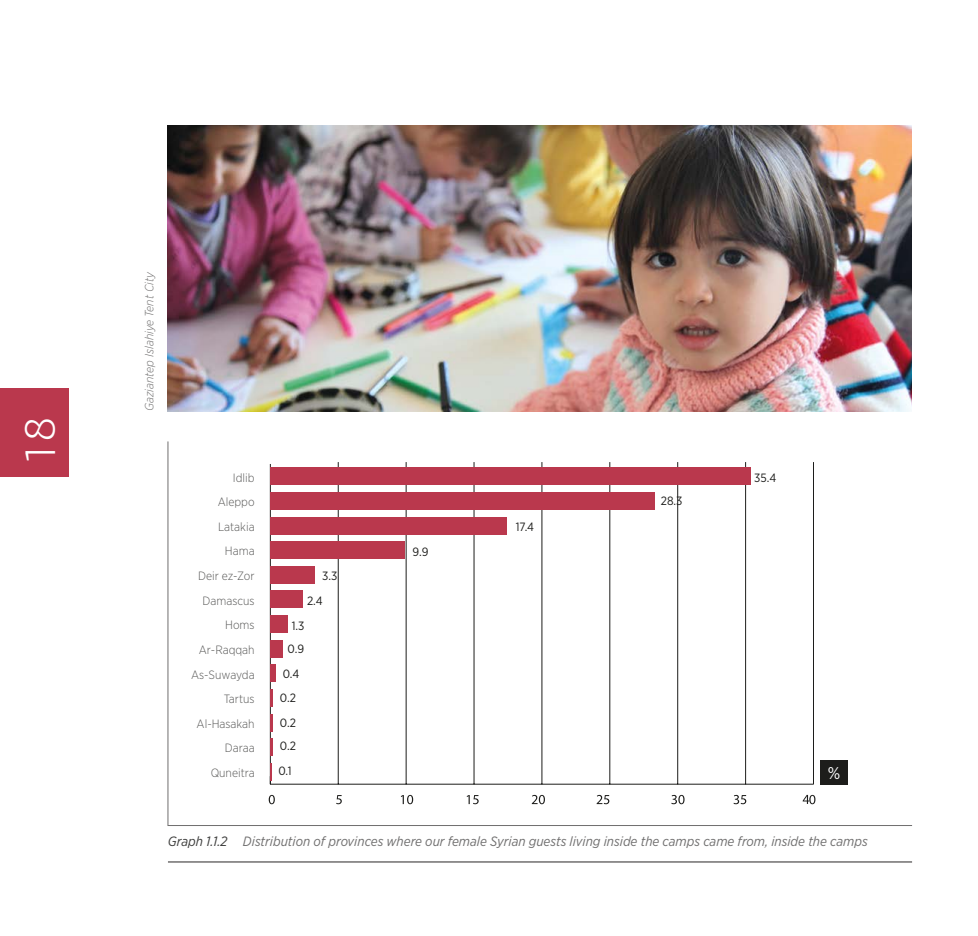
<style>
.page{position:relative;width:978px;height:936px;background:#fff}
.page>*{position:absolute;margin:0;border:0;box-sizing:border-box;transform-origin:0 0}
.t1{font:300 45px "PF Agora Sans Pro";color:#fff}
.t2{font:16.95px "Gotham Narrow";color:#fff}
.t3{font:italic 13.5px "Gotham Narrow";color:#706f6f}
.t4{font:300 12px/24.6px "Gotham Narrow";color:#575756;text-align:right}
.t5{font:12px/23.4px "Gotham Narrow";color:#1d1d1b}
.t6{font:italic 300 12px "Gotham Narrow";color:#706f6f}
.s1{color:#3c3c3b}
</style>
<div class="page">
<div style="left:0;top:388px;width:69px;height:89px;background:#ba384d"></div>
<svg style="left:167px;top:441px;width:746px;height:385px"></svg>
<hr style="left:168px;top:861px;width:744px;height:1px;background:#706f6f">
<div style="left:821px;top:761px;width:27px;height:24px;background:#1d1d1b"></div>
<svg style="left:269px;top:794px;width:6px;height:10px"></svg>
<svg style="left:336px;top:795px;width:6px;height:9px"></svg>
<svg style="left:401px;top:794px;width:12px;height:10px"></svg>
<svg style="left:467px;top:795px;width:12px;height:9px"></svg>
<svg style="left:532px;top:794px;width:13px;height:10px"></svg>
<svg style="left:597px;top:794px;width:12px;height:10px"></svg>
<svg style="left:671px;top:794px;width:14px;height:10px"></svg>
<svg style="left:734px;top:794px;width:12px;height:10px"></svg>
<svg style="left:803px;top:794px;width:12px;height:10px"></svg>
<img style="left:168px;top:125px;width:744px;height:286px">
<h1 class="t1" style="left:14px;top:465px;width:49px;rotate:-90deg">18</h1>
<p class="t6" style="left:142px;top:411px;width:141px;rotate:-90deg">Gaziantep Islahiye Tent City</p>
<p class="t4" style="left:191px;top:464px;width:65px">Idlib<br>Aleppo<br>Latakia<br>Hama<br>Deir ez-Zor<br>Damascus<br>Homs<br>Ar-Raqqah<br>As-Suwayda<br>Tartus<br>Al-Hasakah<br>Daraa<br>Quneitra</p>
<p class="t5" style="left:754px;top:465px;width:24px">35.4</p>
<p class="t5" style="left:661px;top:489px;width:23px">28.3</p>
<p class="t5" style="left:516px;top:514px;width:20px">17.4</p>
<p class="t5" style="left:412px;top:539px;width:18px">9.9</p>
<p class="t5" style="left:307px;top:563px;width:32px;line-height:24.6px;text-indent:15px">3.3<br>2.4</p>
<p class="t5" style="left:287px;top:613px;width:18px;text-align:center">1.3<br>0.9</p>
<p class="t5" style="left:280px;top:662px;width:21px">0.4<br>0.2</p>
<p class="t5" style="left:280px;top:710px;width:18px">0.2<br>0.2</p>
<p class="t5" style="left:278px;top:759px;width:15px">0.1</p>
<p class="t2" style="left:828px;top:763px;width:14px">%</p>
<p class="t3" style="left:168px;top:833px;width:701px"><span class="s1">Graph 1.1.2</span> Distribution of provinces where our female Syrian guests living inside the camps came from, inside the camps</p>
</div>
